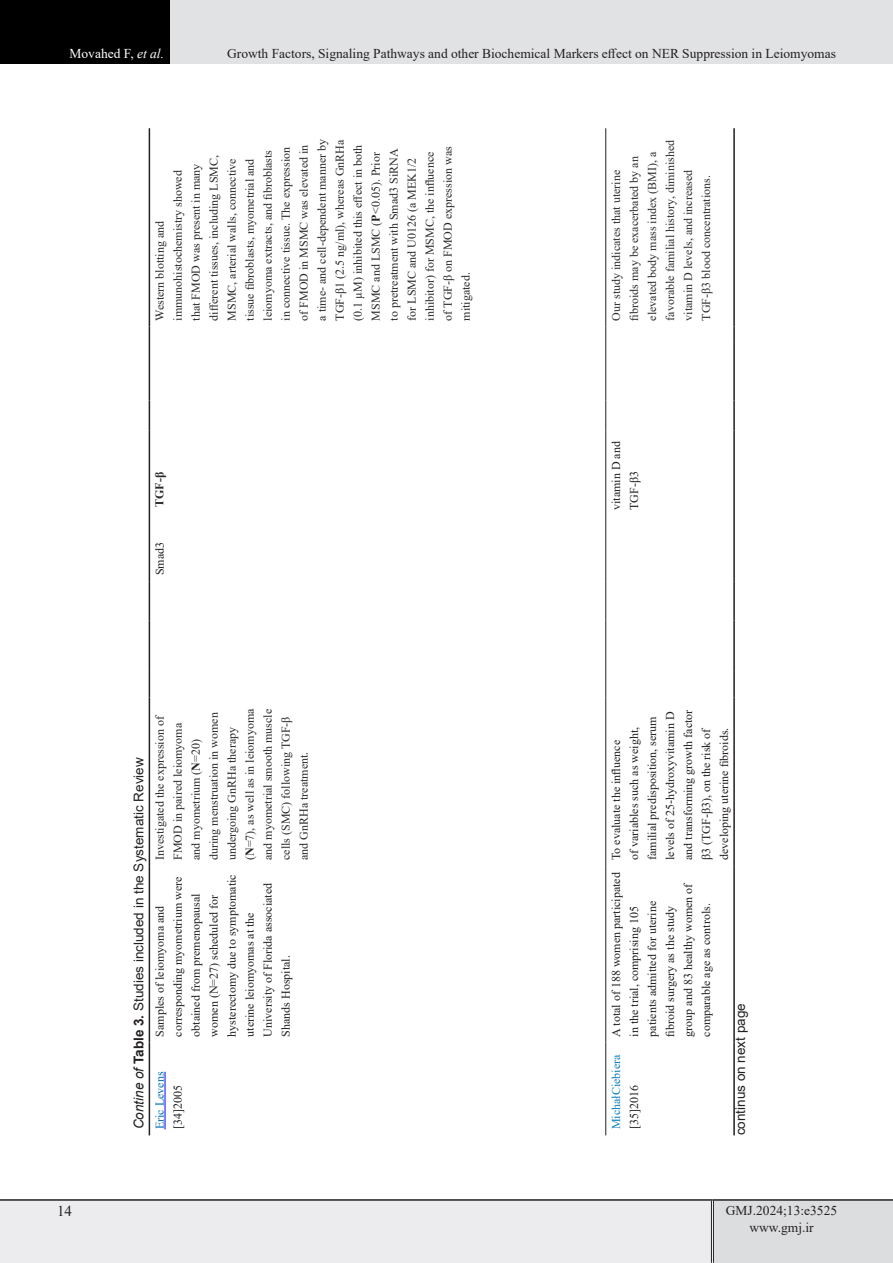
<style>
.page{position:relative;width:893px;height:1263px;background:#fff}
.page>*{position:absolute;margin:0;border:0;box-sizing:border-box;transform-origin:0 0}
.t1{font:15px "Times New Roman";color:#231f20}
.lllllllllllllll{font:13.5px "Times New Roman";color:#231f20}
.ttttitle{font:13.5px "Arial";color:#231f20}
.t2{font:13.5px "Times New Roman";color:#fff}
.t3{font:12px/18px "Times New Roman";color:#2a2a2a}
.t4{font:12px/18px "Times New Roman";color:#231f20}
.t5{font:12px/18px "Times New Roman";color:#2e2e2e}
.t6{font:12px/18px "Times New Roman";color:#0c7dbb}
.t7{font:12px/18px "Times New Roman";color:#006fb7}
.t8{font:700 12px "Times New Roman";color:#2a2a2a}
.s1{font-style:italic}
.s2{font-weight:700;color:#231f20}
.s3{font-weight:700}
.s4{color:#231f20}
</style>
<div class="page">
<div style="left:0;top:0;width:170px;height:64px;background:#000"></div>
<div style="left:170px;top:0;width:723px;height:64px;background:#e1e2e4"></div>
<div style="left:0;top:1200px;width:712px;height:63px;background:#ececee"></div>
<div style="left:712px;top:1200px;width:181px;height:63px;background:#dcdddf"></div>
<hr style="left:711px;top:1201px;width:3px;height:62px;background:#fff">
<hr style="left:711px;top:1201px;width:1px;height:62px;background:#231f20">
<hr style="left:713px;top:1201px;width:1px;height:62px;background:#231f20">
<hr style="left:0;top:1199px;width:712px;height:2px;background:#231f20">
<hr style="left:712px;top:1199px;width:181px;height:2px;background:#231f20">
<hr style="left:605px;top:1042px;width:1px;height:93px;background:#231f20">
<hr style="left:605px;top:866px;width:1px;height:176px;background:#231f20">
<hr style="left:605px;top:697px;width:1px;height:169px;background:#231f20">
<svg style="left:605px;top:672px;width:1px;height:25px"></svg>
<hr style="left:605px;top:620px;width:1px;height:52px;background:#231f20">
<hr style="left:605px;top:581px;width:1px;height:39px;background:#231f20">
<hr style="left:605px;top:516px;width:1px;height:65px;background:#231f20">
<hr style="left:605px;top:430px;width:1px;height:86px;background:#231f20">
<hr style="left:605px;top:400px;width:1px;height:30px;background:#231f20">
<hr style="left:605px;top:343px;width:1px;height:57px;background:#231f20">
<svg style="left:605px;top:327px;width:1px;height:16px"></svg>
<hr style="left:605px;top:128px;width:1px;height:199px;background:#231f20">
<hr style="left:733px;top:1042px;width:2px;height:93px;background:#231f20">
<hr style="left:733px;top:866px;width:2px;height:176px;background:#231f20">
<hr style="left:733px;top:697px;width:2px;height:169px;background:#231f20">
<hr style="left:733px;top:672px;width:2px;height:25px;background:#231f20">
<hr style="left:733px;top:620px;width:2px;height:52px;background:#231f20">
<hr style="left:733px;top:581px;width:2px;height:39px;background:#231f20">
<hr style="left:733px;top:516px;width:2px;height:65px;background:#231f20">
<hr style="left:733px;top:430px;width:2px;height:86px;background:#231f20">
<hr style="left:733px;top:400px;width:2px;height:30px;background:#231f20">
<hr style="left:733px;top:343px;width:2px;height:57px;background:#231f20">
<svg style="left:733px;top:327px;width:2px;height:16px"></svg>
<hr style="left:733px;top:128px;width:2px;height:199px;background:#231f20">
<hr style="left:149px;top:1042px;width:1px;height:93px;background:#231f20">
<hr style="left:149px;top:866px;width:1px;height:176px;background:#231f20">
<hr style="left:149px;top:697px;width:1px;height:169px;background:#231f20">
<svg style="left:149px;top:672px;width:1px;height:25px"></svg>
<hr style="left:149px;top:620px;width:1px;height:52px;background:#231f20">
<hr style="left:149px;top:581px;width:1px;height:39px;background:#231f20">
<hr style="left:149px;top:516px;width:1px;height:65px;background:#231f20">
<hr style="left:149px;top:430px;width:1px;height:86px;background:#231f20">
<hr style="left:149px;top:400px;width:1px;height:30px;background:#231f20">
<hr style="left:149px;top:343px;width:1px;height:57px;background:#231f20">
<svg style="left:149px;top:327px;width:1px;height:16px"></svg>
<hr style="left:149px;top:128px;width:1px;height:199px;background:#231f20">
<hr style="left:165px;top:1072px;width:1px;height:57px;background:#00f">
<p class="t2" style="left:70px;top:44px;width:96px">Movahed F, <span class="s1">et al.</span></p>
<p class="lllllllllllllll" style="left:227px;top:44px;width:610px">Growth Factors, Signaling Pathways and other Biochemical Markers effect on NER Suppression in Leiomyomas</p>
<p class="t3" style="left:150px;top:321px;width:183px;rotate:-90deg">Western blotting and immunohistochemistry showed<br>that FMOD was present in many different tissues, including LSMC,<br>MSMC, arterial walls, connective tissue fibroblasts, myometrial and leiomyoma extracts, and fibroblasts in connective tissue. The expression of FMOD in MSMC was elevated in a time- and cell-dependent manner by<br>TGF-β1 (2.5 ng/ml), whereas GnRHa (0.1 µM) inhibited this effect in both<br>MSMC and LSMC (<span class="s2">P</span>&lt;0.05). Prior<br>to pretreatment with Smad3 SiRNA for LSMC and U0126 (a MEK1/2 inhibitor) for MSMC, the influence of TGF-β on FMOD expression was mitigated.</p>
<p class="t8" style="left:151px;top:507px;width:36px;rotate:-90deg">TGF-β</p>
<p class="t4" style="left:150px;top:575px;width:35px;rotate:-90deg">Smad3</p>
<p class="ttttitle" style="left:129px;top:1129px;width:373px;rotate:-90deg"><span class="s1">Contine of</span> <span class="s3">Table 3.</span> Studies included in the Systematic Review</p>
<p class="t3" style="left:150px;top:860px;width:153px;rotate:-90deg">Investigated the expression of<br>FMOD in paired leiomyoma and myometrium (<span class="s2">N</span>=20) during menstruation in women undergoing GnRHa therapy (<span class="s2">N</span>=7), as well as in leiomyoma and myometrial smooth muscle cells (SMC) following TGF-β and GnRHa treatment.</p>
<p class="t4" style="left:150px;top:1036px;width:164px;rotate:-90deg">Samples of leiomyoma and corresponding myometrium were obtained from premenopausal women (N=27) scheduled for hysterectomy due to symptomatic uterine leiomyomas at the<br>University of Florida associated<br>Shands Hospital.</p>
<p class="t7" style="left:150px;top:1129px;width:59px;rotate:-90deg">Eric Levens <span class="s4">[34]2005</span></p>
<p class="t5" style="left:607px;top:321px;width:182px;rotate:-90deg">Our study indicates that uterine fibroids may be exacerbated by an elevated body mass index (BMI), a favorable familial history, diminished vitamin D levels, and increased TGF-β3 blood concentrations.</p>
<p class="t4" style="left:607px;top:510px;width:70px;rotate:-90deg">vitamin D and<br>TGF-β3</p>
<p class="t4" style="left:607px;top:860px;width:152px;rotate:-90deg">To evaluate the influence<br>of variables such as weight, familial predisposition, serum levels of 25-hydroxyvitamin D and transforming growth factor β3 (TGF-β3), on the risk of developing uterine fibroids.</p>
<p class="t4" style="left:607px;top:1036px;width:166px;rotate:-90deg">A total of 188 women participated in the trial, comprising 105 patients admitted for uterine fibroid surgery as the study<br>group and 83 healthy women of comparable age as controls.</p>
<p class="t6" style="left:607px;top:1129px;width:76px;rotate:-90deg">MichałCiebiera <span class="s4">[35]2016</span></p>
<p class="ttttitle" style="left:731px;top:1135px;width:134px;rotate:-90deg">continus on next page</p>
<p class="t1" style="left:57px;top:1201px;width:16px">14</p>
<p class="lllllllllllllll" style="left:726px;top:1201px;width:113px">GMJ.2024;13:e3525</p>
<p class="lllllllllllllll" style="left:749px;top:1217px;width:66px">www.gmj.ir</p>
</div>
